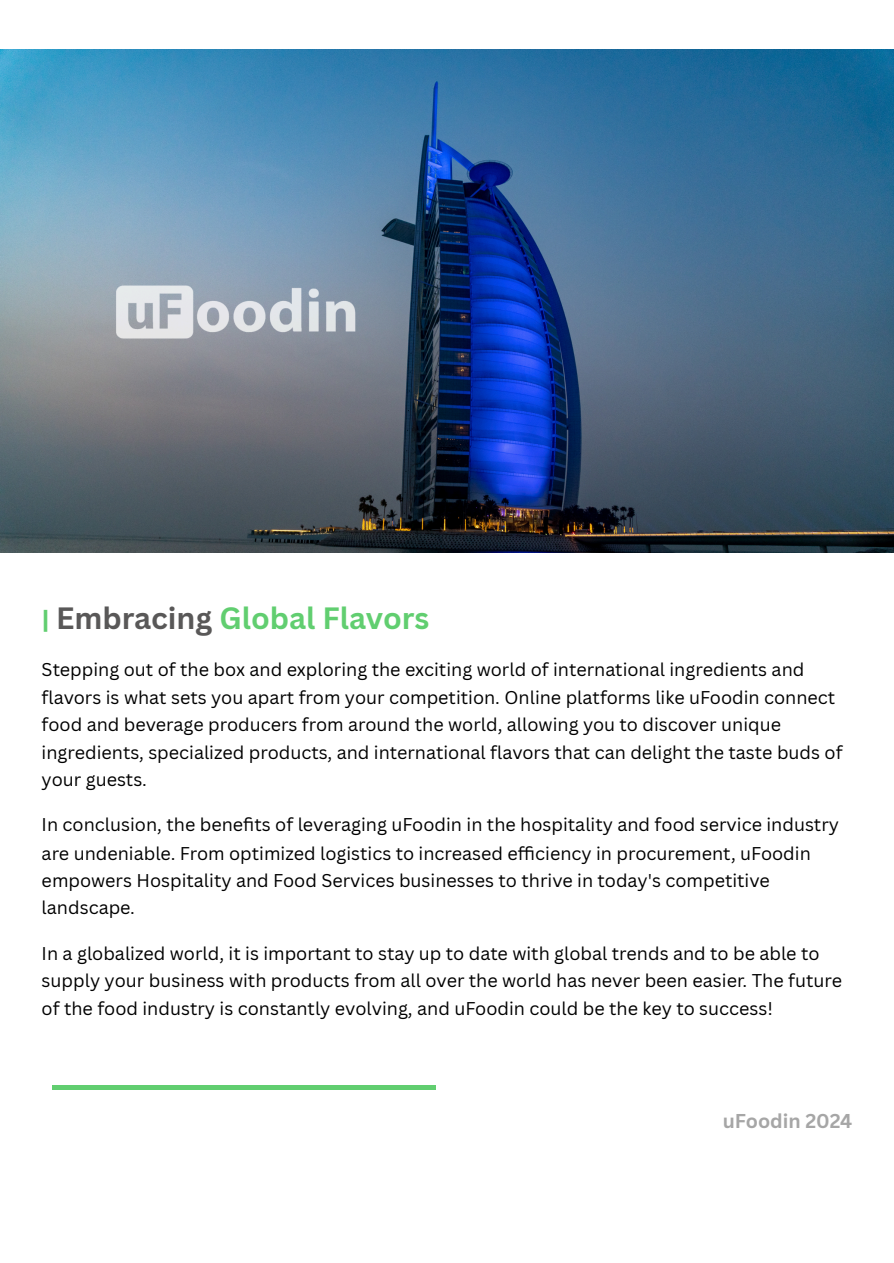
<style>
.page{position:relative;width:894px;height:1263px;background:#fff}
.page>*{position:absolute;margin:0;border:0;box-sizing:border-box;transform-origin:0 0}
.t1{font:700 30px "Canva Sans";color:#61ce70}
.t2{font:700 19.5px "Canva Sans";color:#a6a6a6}
.t3{font:18px/27.6px "Canva Sans";color:#000}
.s1{font-size:25.5px}
.s2{color:#595858}
</style>
<div class="page">
<img style="left:0;top:50px;width:893px;height:502px">
<hr style="left:52px;top:1086px;width:384px;height:4px;background:#61ce70">
<p class="t1" style="left:42px;top:597px;width:389px"><span class="s1">|</span> <span class="s2">Embracing</span> Global Flavors</p>
<p class="t3" style="left:42px;top:655px;width:802px">Stepping out of the box and exploring the exciting world of international ingredients and flavors is what sets you apart from your competition. Online platforms like uFoodin connect food and beverage producers from around the world, allowing you to discover unique ingredients, specialized products, and international flavors that can delight the taste buds of your guests.</p>
<p class="t3" style="left:42px;top:811px;width:798px">In conclusion, the benefits of leveraging uFoodin in the hospitality and food service industry are undeniable. From optimized logistics to increased effi ciency in procurement, uFoodin empowers Hospitality and Food Services businesses to thrive in today's competitive landscape.</p>
<p class="t3" style="left:42px;top:939px;width:801px">In a globalized world, it is important to stay up to date with global trends and to be able to supply your business with products from all over the world has never been easier. The future of the food industry is constantly evolving, and uFoodin could be the key to success!</p>
<h3 class="t2" style="left:722px;top:1108px;width:131px">uFoodin 2024</h3>
</div>
